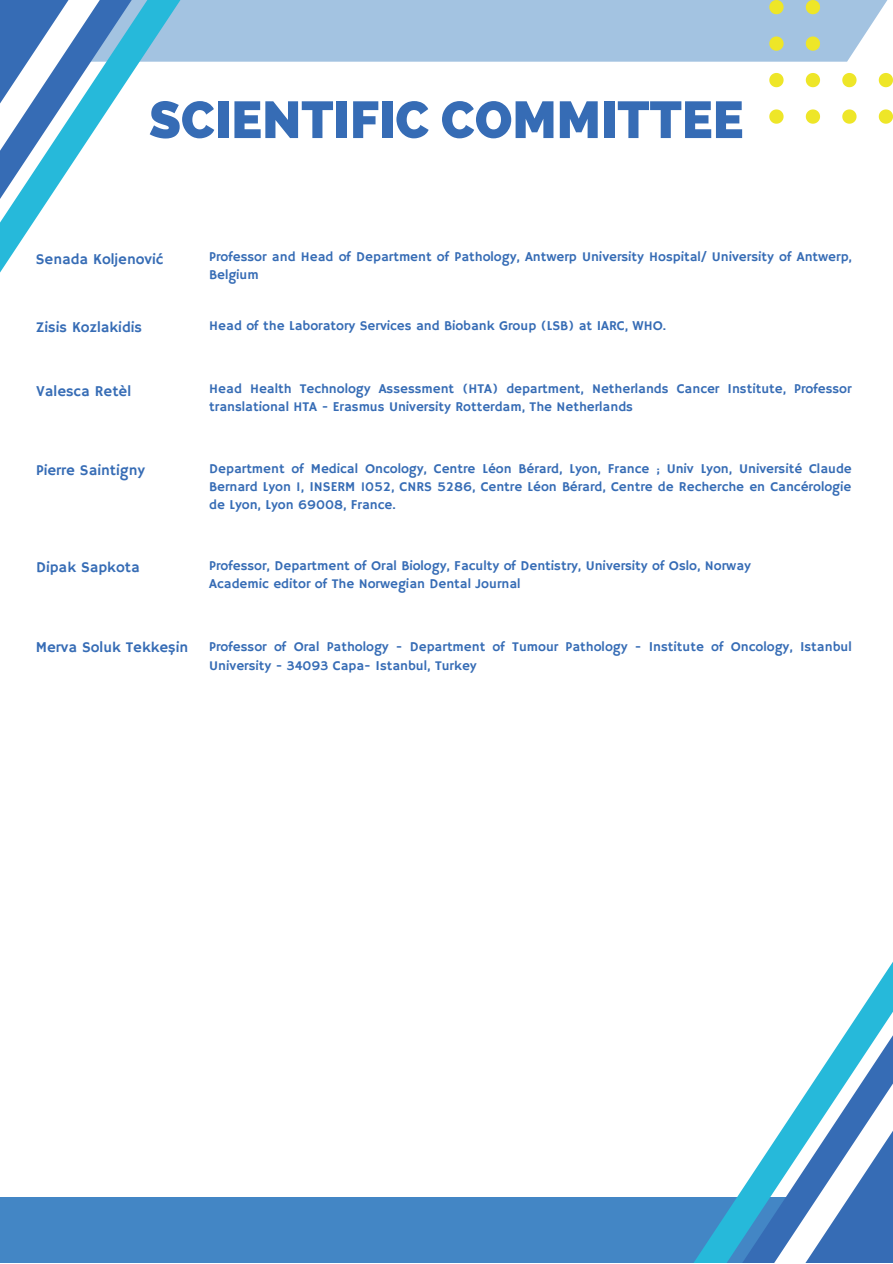
<style>
.page{position:relative;width:893px;height:1264px;background:#fff}
.page>*{position:absolute;margin:0;border:0;box-sizing:border-box;transform-origin:0 0}
.t1{font:800 51.75px "Raleway";color:#366cb5}
.t2{font:15px "Hammersmith One";color:#366cb5}
.t3{font:13.5px/18px "Hammersmith One";color:#366cb5}
</style>
<div class="page">
<div style="left:0;top:0;width:892px;height:62px;background:#a3c3e1"></div>
<svg style="left:769px;top:0;width:14px;height:14px"></svg>
<svg style="left:805px;top:0;width:15px;height:14px"></svg>
<svg style="left:769px;top:36px;width:14px;height:15px"></svg>
<svg style="left:805px;top:36px;width:15px;height:15px"></svg>
<svg style="left:769px;top:73px;width:14px;height:14px"></svg>
<svg style="left:805px;top:73px;width:15px;height:14px"></svg>
<svg style="left:842px;top:73px;width:14px;height:14px"></svg>
<svg style="left:878px;top:73px;width:14px;height:14px"></svg>
<svg style="left:769px;top:109px;width:14px;height:15px"></svg>
<svg style="left:805px;top:109px;width:15px;height:15px"></svg>
<svg style="left:842px;top:109px;width:14px;height:15px"></svg>
<svg style="left:878px;top:109px;width:14px;height:15px"></svg>
<svg style="left:0;top:61px;width:331px;height:212px"></svg>
<svg style="left:0;top:0;width:219px;height:206px"></svg>
<div style="left:0;top:1196px;width:892px;height:66px;background:#4386c5"></div>
<svg style="left:563px;top:963px;width:329px;height:234px"></svg>
<svg style="left:675px;top:1025px;width:217px;height:237px"></svg>
<p class="t1" style="left:149px;top:89px;width:596px">SCIENTIFIC COMMITTEE</p>
<p class="t2" style="left:36px;top:250px;width:129px">Senada Koljenović</p>
<p class="t3" style="left:209px;top:249px;width:644px">Professor and Head of Department of Pathology, Antwerp University Hospital/ University of Antwerp,<br>Belgium</p>
<p class="t2" style="left:36px;top:319px;width:108px">Zisis Kozlakidis</p>
<p class="t3" style="left:209px;top:317px;width:458px">Head of the Laboratory Services and Biobank Group (LSB) at IARC, WHO.</p>
<p class="t2" style="left:36px;top:382px;width:96px">Valesca Retèl</p>
<p class="t3" style="left:209px;top:381px;width:643px">Head Health Technology Assessment (HTA) department, Netherlands Cancer Institute, Professor translational HTA - Erasmus University Rotterdam, The Netherlands</p>
<p class="t2" style="left:36px;top:461px;width:110px">Pierre Saintigny</p>
<p class="t3" style="left:209px;top:460px;width:644px;text-align:justify">Department of Medical Oncology, Centre Léon Bérard, Lyon, France ; Univ Lyon, Université Claude Bernard Lyon 1, INSERM 1052, CNRS 5286, Centre Léon Bérard, Centre de Recherche en Cancérologie de Lyon, Lyon 69008, France.</p>
<p class="t2" style="left:36px;top:559px;width:105px">Dipak Sapkota</p>
<p class="t3" style="left:209px;top:557px;width:543px">Professor, Department of Oral Biology, Faculty of Dentistry, University of Oslo, Norway</p>
<p class="t3" style="left:209px;top:575px;width:313px">Academic editor of The Norwegian Dental Journal</p>
<p class="t2" style="left:36px;top:638px;width:154px">Merva Soluk Tekkeşin</p>
<p class="t3" style="left:209px;top:637px;width:644px;line-height:18.8px">Professor of Oral Pathology - Department of Tumour Pathology - Institute of Oncology, Istanbul<br>University - 34093 Capa- Istanbul, Turkey</p>
</div>
